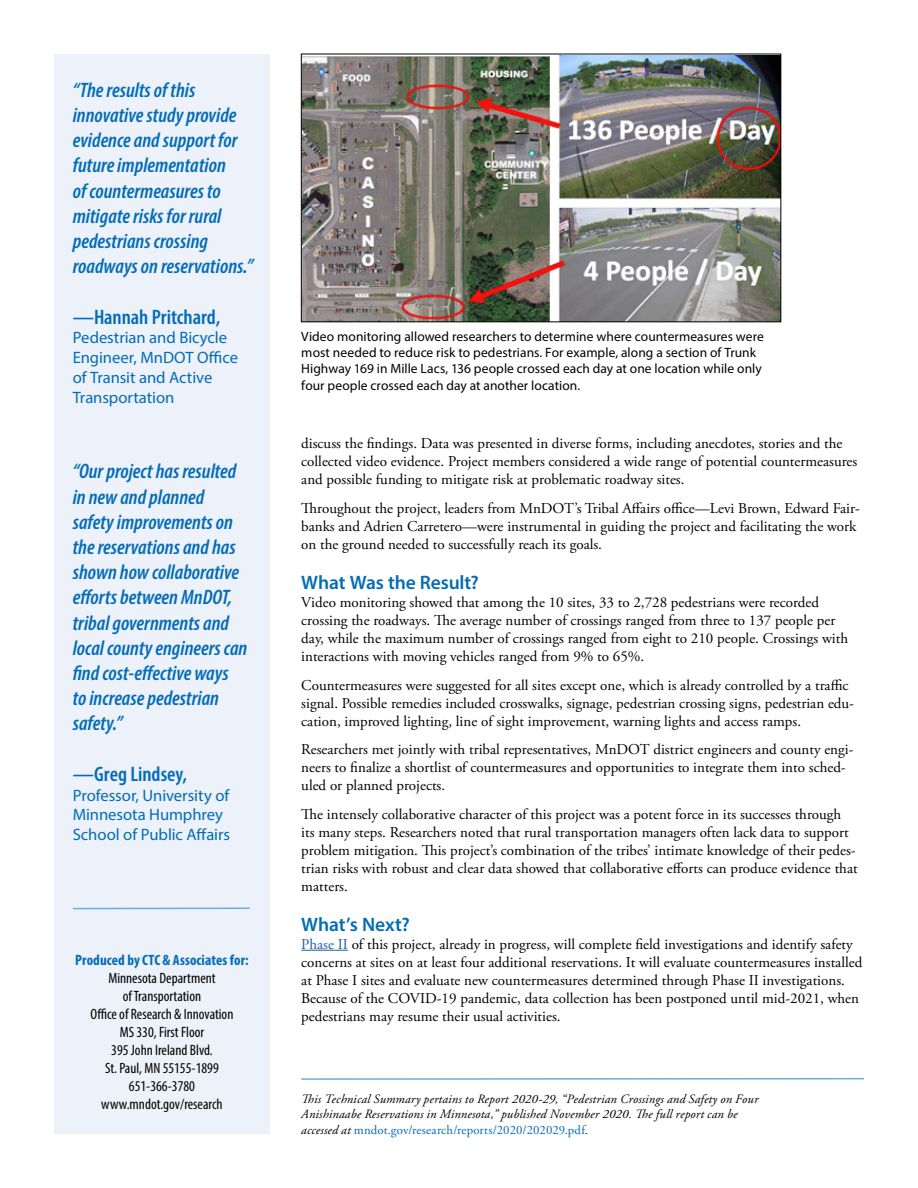
<style>
.page{position:relative;width:918px;height:1188px;background:#fff}
.page>*{position:absolute;margin:0;border:0;box-sizing:border-box;transform-origin:0 0}
.quote_text{font:italic 600 condensed 21px/25.2px "Myriad Pro";color:#036cb6}
.Quote_name_credit{font:600 condensed 21px "Myriad Pro";color:#036cb6}
.t1{font:600 19.5px "Myriad Pro";letter-spacing:-.005em;color:#036cb6}
.Quote_credit_title{font:16.5px/19.8px "Myriad Pro";letter-spacing:-.005em;color:#036cb6}
.Body_copy{font:15px/18px "Adobe Garamond Pro";color:#000}
.Sidebar_contact_name{font:condensed 15px/18px "Myriad Pro";color:#000;text-align:center}
.t2{font:700 condensed 15px "Myriad Pro";letter-spacing:.005em;color:#036cb6}
.Caption_-_left_justi{font:13.5px/16.2px "Myriad Pro";letter-spacing:.005em;color:#000}
.t3{font:italic 12.75px/15.3px "Adobe Garamond Pro";letter-spacing:.01em;color:#000}
.s1{color:#215e9e}
.s2{font-style:normal;color:#036cb6}
</style>
<div class="page">
<div style="left:54px;top:54px;width:216px;height:1080px;background:#ecf1fa"></div>
<hr style="left:301px;top:950px;width:47px;height:1px;background:#215e9e">
<img style="left:303px;top:56px;width:476px;height:264px">
<div style="left:301px;top:54px;width:480px;height:268px;border:1px solid #000"></div>
<hr style="left:301px;top:1078px;width:563px;height:2px;background:#6caddf">
<hr style="left:73px;top:908px;width:177px;height:1px;background:#6caddf">
<p class="quote_text" style="left:73px;top:77px;width:182px">“The results of this innovative study provide evidence and support for future implementation<br>of countermeasures to mitigate risks for rural pedestrians crossing roadways on reservations.”</p>
<p class="Quote_name_credit" style="left:73px;top:304px;width:149px">—Hannah Pritchard,</p>
<p class="Quote_credit_title" style="left:73px;top:328px;width:167px">Pedestrian and Bicycle<br>Engineer, MnDOT Office of Transit and Active<br>Transportation</p>
<p class="quote_text" style="left:73px;top:458px;width:176px">“Our project has resulted in new and planned safety improvements on the reservations and has shown how collaborative efforts between MnDOT, tribal governments and local county engineers can find cost-effective ways to increase pedestrian safety.”</p>
<p class="Quote_name_credit" style="left:73px;top:761px;width:116px">—Greg Lindsey,</p>
<p class="Quote_credit_title" style="left:73px;top:785px;width:159px">Professor, University of<br>Minnesota Humphrey<br>School of Public Affairs</p>
<h3 class="t2" style="left:75px;top:950px;width:175px">Produced by CTC &amp; Associates for:</h3>
<p class="Sidebar_contact_name" style="left:108px;top:968px;width:109px">Minnesota Department of Transportation</p>
<p class="Sidebar_contact_name" style="left:91px;top:1004px;width:144px">Office of Research &amp; Innovation</p>
<p class="Sidebar_contact_name" style="left:120px;top:1022px;width:86px">MS 330, First Floor</p>
<p class="Sidebar_contact_name" style="left:111px;top:1040px;width:103px">395 John Ireland Blvd.</p>
<p class="Sidebar_contact_name" style="left:105px;top:1058px;width:115px">St. Paul, MN 55155-1899</p>
<p class="Sidebar_contact_name" style="left:129px;top:1076px;width:68px">651-366-3780</p>
<p class="Sidebar_contact_name" style="left:101px;top:1094px;width:123px">www.mndot.gov/research</p>
<p class="Caption_-_left_justi" style="left:301px;top:328px;width:464px">Video monitoring allowed researchers to determine where countermeasures were most needed to reduce risk to pedestrians. For example, along a section of Trunk Highway 169 in Mille Lacs, 136 people crossed each day at one location while only four people crossed each day at another location.</p>
<p class="Body_copy" style="left:301px;top:435px;width:558px">discuss the findings. Data was presented in diverse forms, including anecdotes, stories and the collected video evidence. Project members considered a wide range of potential countermeasures and possible funding to mitigate risk at problematic roadway sites.</p>
<p class="Body_copy" style="left:301px;top:500px;width:560px">Throughout the project, leaders from MnDOT’s Tribal Affairs office—Levi Brown, Edward Fair&shy;banks and Adrien Carretero—were instrumental in guiding the project and facilitating the work on the ground needed to successfully reach its goals.</p>
<h2 class="t1" style="left:301px;top:570px;width:179px">What Was the Result?</h2>
<p class="Body_copy" style="left:301px;top:594px;width:548px">Video monitoring showed that among the 10 sites, 33 to 2,728 pedestrians were recorded crossing the roadways. The average number of crossings ranged from three to 137 people per day, while the maximum number of crossings ranged from eight to 210 people. Crossings with interactions with moving vehicles ranged from 9% to 65%.</p>
<p class="Body_copy" style="left:301px;top:676px;width:554px">Countermeasures were suggested for all sites except one, which is already controlled by a traffic signal. Possible remedies included crosswalks, signage, pedestrian crossing signs, pedestrian edu&shy;cation, improved lighting, line of sight improvement, warning lights and access ramps.</p>
<p class="Body_copy" style="left:301px;top:741px;width:554px">Researchers met jointly with tribal representatives, MnDOT district engineers and county engi&shy;neers to finalize a shortlist of countermeasures and opportunities to integrate them into sched&shy;uled or planned projects.</p>
<p class="Body_copy" style="left:301px;top:806px;width:558px">The intensely collaborative character of this project was a potent force in its successes through its many steps. Researchers noted that rural transportation managers often lack data to support problem mitigation. This project’s combination of the tribes’ intimate knowledge of their pedes&shy;trian risks with robust and clear data showed that collaborative efforts can produce evidence that matters.</p>
<h2 class="t1" style="left:301px;top:912px;width:110px">What’s Next?</h2>
<p class="Body_copy" style="left:301px;top:936px;width:563px"><span class="s1">Phase II</span> of this project, already in progress, will complete field investigations and identify safety concerns at sites on at least four additional reservations. It will evaluate countermeasures installed at Phase I sites and evaluate new countermeasures determined through Phase II investigations.<br>Because of the COVID-19 pandemic, data collection has been postponed until mid-2021, when pedestrians may resume their usual activities.</p>
<p class="t3" style="left:301px;top:1092px;width:459px">This Technical Summary pertains to Report 2020-29, “Pedestrian Crossings and Safety on Four<br>Anishinaabe Reservations in Minnesota,” published November 2020. The full report can be accessed at <span class="s2">mndot.gov/research/reports/2020/202029.pdf</span>.</p>
</div>
